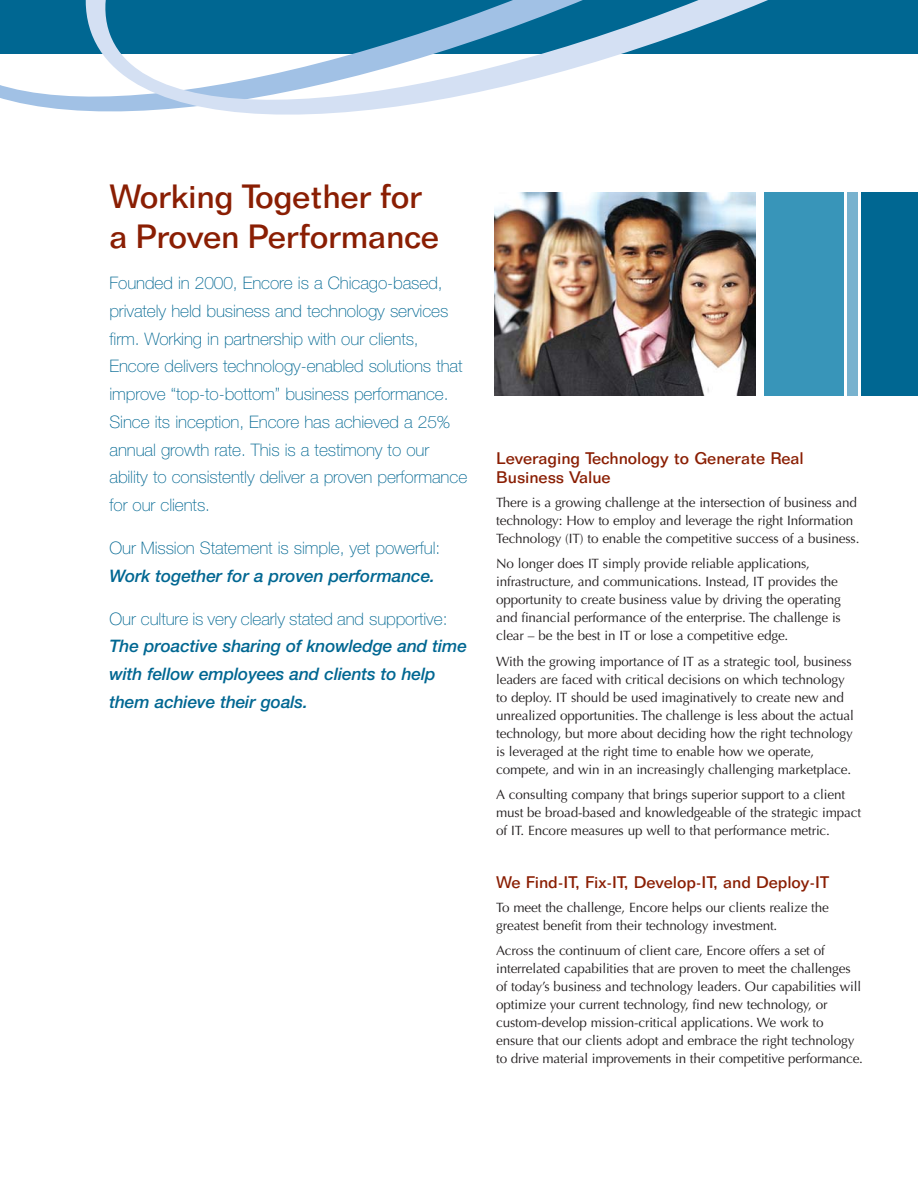
<style>
.page{position:relative;width:918px;height:1188px;background:#fff}
.page>*{position:absolute;margin:0;border:0;box-sizing:border-box;transform-origin:0 0}
.t1{font:500 33px/39.6px "Folio BT";letter-spacing:-.01em;color:#8a1e03}
.t2{font:100 17.25px/27.8px "Helvetica Neue";letter-spacing:-.005em;color:#006792}
.t3{font:italic 500 17.25px/27.8px "Helvetica Neue";letter-spacing:-.005em;color:#006792}
.t4{font:500 16.5px/19.5px "Folio BT";letter-spacing:-.005em;color:#8a1e03}
.t5{font:13.5px/18px "Optima";letter-spacing:-.01em;color:#231f20}
</style>
<div class="page">
<div style="left:847px;top:186px;width:10px;height:211px;background:#78b2ce"></div>
<div style="left:764px;top:189px;width:80px;height:210px;background:#3895b9"></div>
<div style="left:861px;top:186px;width:57px;height:213px;background:#006792"></div>
<img style="left:494px;top:192px;width:261px;height:204px">
<div style="left:0;top:157px;width:918px;height:35px;background:#fff"></div>
<div style="left:0;top:396px;width:918px;height:21px;background:#fff"></div>
<div style="left:0;top:0;width:918px;height:54px;background:#006792"></div>
<svg style="left:0;top:85px;width:46px;height:23px"></svg>
<svg style="left:46px;top:0;width:722px;height:115px"></svg>
<h1 class="t1" style="left:110px;top:180px;width:331px">Working Together for a Proven Performance</h1>
<p class="t2" style="left:110px;top:271px;width:359px">Founded in 2000, Encore is a Chicago-based, privately held business and technology services firm. Working in partnership with our clients, Encore delivers technology-enabled solutions that improve “top-to-bottom” business performance.<br>Since its inception, Encore has achieved a 25% annual growth rate. This is a testimony to our ability to consistently deliver a proven performance for our clients.</p>
<p class="t2" style="left:110px;top:535px;width:332px">Our Mission Statement is simple, yet powerful:</p>
<p class="t3" style="left:110px;top:563px;width:327px">Work together for a proven performance.</p>
<p class="t2" style="left:110px;top:606px;width:340px">Our culture is very clearly stated and supportive:</p>
<p class="t3" style="left:110px;top:634px;width:359px">The proactive sharing of knowledge and time with fellow employees and clients to help them achieve their goals.</p>
<p class="t4" style="left:496px;top:450px;width:309px">Leveraging Technology to Generate Real<br>Business Value</p>
<p class="t5" style="left:496px;top:495px;width:365px">There is a growing challenge at the intersection of business and technology: How to employ and leverage the right Information<br>Technology (IT) to enable the competitive success of a business.</p>
<p class="t5" style="left:496px;top:556px;width:346px">No longer does IT simply provide reliable applications, infrastructure, and communications. Instead, IT provides the opportunity to create business value by driving the operating and financial performance of the enterprise. The challenge is clear – be the best in IT or lose a competitive edge.</p>
<p class="t5" style="left:496px;top:654px;width:359px">With the growing importance of IT as a strategic tool, business leaders are faced with critical decisions on which technology to deploy. IT should be used imaginatively to create new and unrealized opportunities. The challenge is less about the actual technology, but more about deciding how the right technology is leveraged at the right time to enable how we operate, compete, and win in an increasingly challenging marketplace.</p>
<p class="t5" style="left:496px;top:787px;width:366px">A consulting company that brings superior support to a client must be broad-based and knowledgeable of the strategic impact of IT. Encore measures up well to that performance metric.</p>
<p class="t4" style="left:496px;top:874px;width:335px">We Find-IT, Fix-IT, Develop-IT, and Deploy-IT</p>
<p class="t5" style="left:496px;top:899px;width:334px">To meet the challenge, Encore helps our clients realize the greatest benefit from their technology investment.</p>
<p class="t5" style="left:496px;top:943px;width:368px">Across the continuum of client care, Encore offers a set of interrelated capabilities that are proven to meet the challenges of today’s business and technology leaders. Our capabilities will optimize your current technology, find new technology, or custom-develop mission-critical applications. We work to ensure that our clients adopt and embrace the right technology to drive material improvements in their competitive performance.</p>
</div>
